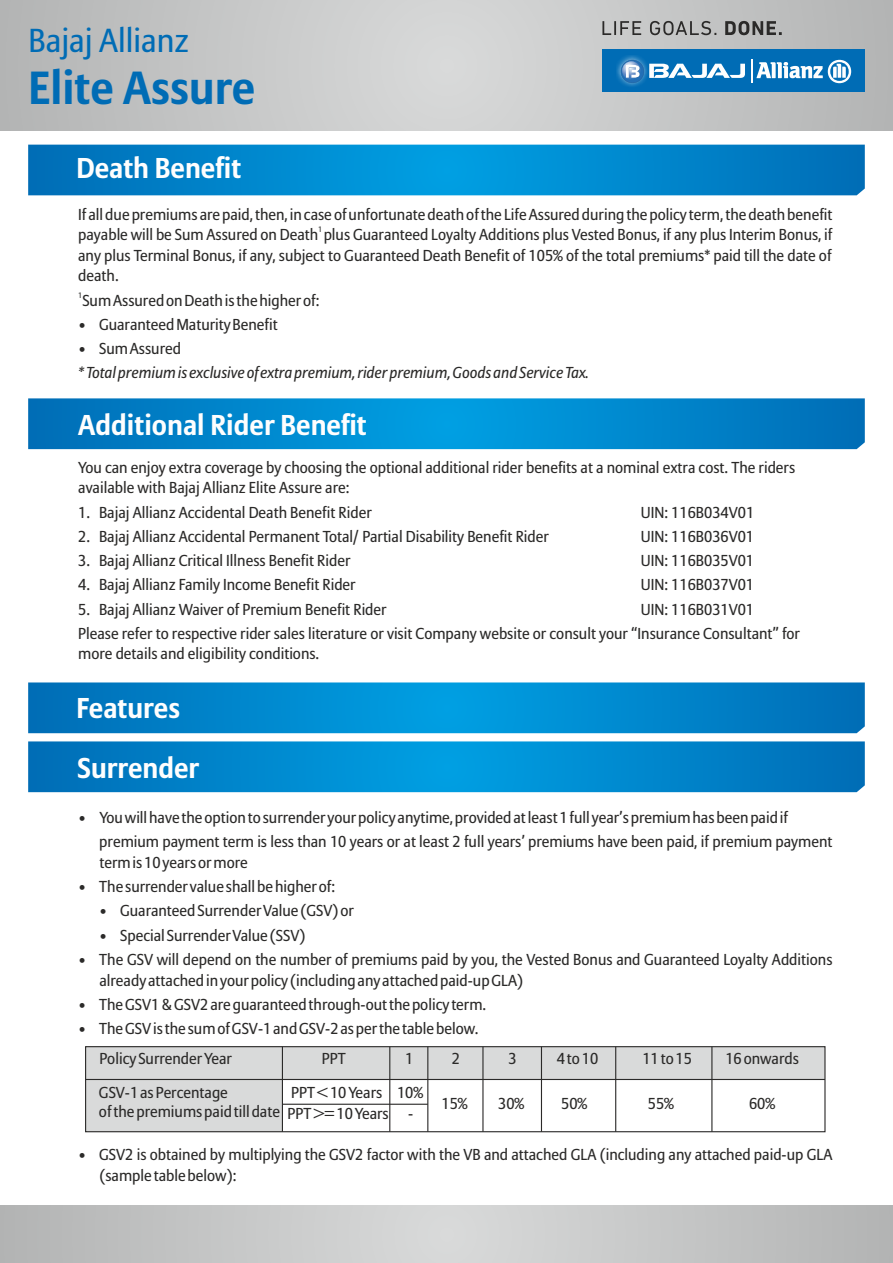
<style>
.page{position:relative;width:893px;height:1263px;background:#fff}
.page>*{position:absolute;margin:0;border:0;box-sizing:border-box;transform-origin:0 0}
.t1{font:700 46.05px "Allianz Sans";color:#006cb5}
.t2{font:33px "Allianz Sans";color:#006cb5}
.t3{font:700 28.5px/59.8px "Allianz Sans";color:#fefefe}
.t4{font:15.75px/20.5px "Allianz Sans";color:#2b2a29}
.t5{font:italic 15.75px "Allianz Sans";color:#2b2a29}
.t6{font:7.8px "Allianz Sans";color:#2b2a29}
</style>
<div class="page">
<svg style="left:0;top:1205px;width:893px;height:58px;background:#c5c6c6"></svg>
<svg style="left:0;top:0;width:893px;height:131px;background:#c6c7c7"></svg>
<svg style="left:28px;top:145px;width:837px;height:50px;background:#0086cc"></svg>
<svg style="left:28px;top:398px;width:837px;height:51px;background:#0287cc"></svg>
<svg style="left:28px;top:682px;width:837px;height:51px;background:#0287cc"></svg>
<svg style="left:28px;top:741px;width:837px;height:51px;background:#0287cc"></svg>
<div style="left:86px;top:1047px;width:739px;height:32px;background:#d9dada"></div>
<div style="left:86px;top:1047px;width:196px;height:85px;background:#d9dada"></div>
<div style="left:85px;top:1046px;width:740px;height:86px;border:1px solid #2b2a29"></div>
<hr style="left:86px;top:1079px;width:739px;height:1px;background:#2b2a29">
<hr style="left:282px;top:1104px;width:146px;height:1px;background:#2b2a29">
<hr style="left:282px;top:1047px;width:1px;height:85px;background:#2b2a29">
<hr style="left:427px;top:1047px;width:1px;height:85px;background:#2b2a29">
<hr style="left:482px;top:1047px;width:1px;height:85px;background:#2b2a29">
<hr style="left:541px;top:1047px;width:1px;height:85px;background:#2b2a29">
<hr style="left:615px;top:1047px;width:1px;height:85px;background:#2b2a29">
<hr style="left:711px;top:1047px;width:1px;height:85px;background:#2b2a29">
<hr style="left:389px;top:1047px;width:1px;height:85px;background:#2b2a29">
<div style="left:602px;top:49px;width:263px;height:43px;background:#006cb5"></div>
<img style="left:616px;top:55px;width:25px;height:32px">
<svg style="left:620px;top:59px;width:125px;height:25px"></svg>
<svg style="left:751px;top:60px;width:100px;height:23px"></svg>
<svg style="left:602px;top:21px;width:180px;height:14px;background:#919191"></svg>
<h2 class="t2" style="left:28px;top:25px;width:162px">Bajaj Allianz</h2>
<h1 class="t1" style="left:28px;top:66px;width:228px">Elite Assure</h1>
<h3 class="t3" style="left:76px;top:139px;width:166px">Death Benefit</h3>
<p class="t4" style="left:78px;top:205px;width:756px">If all due premiums are paid, then, in case of unfortunate death of the Life Assured during the policy term, the death benefit</p>
<p class="t6" style="left:318px;top:226px;width:6px">1</p>
<p class="t4" style="left:78px;top:225px;width:756px;text-align:justify">payable will be Sum Assured on Death plus Guaranteed Loyalty Additions plus Vested Bonus, if any plus Interim Bonus, if any plus Terminal Bonus, if any, subject to Guaranteed Death Benefit of 105% of the total premiums* paid till the date of death.</p>
<p class="t6" style="left:78px;top:291px;width:6px">1</p>
<p class="t4" style="left:82px;top:290px;width:239px">Sum Assured on Death is the higher of:</p>
<p class="t4" style="left:78px;top:315px;width:201px">• Guaranteed Maturity Benefit</p>
<p class="t4" style="left:78px;top:339px;width:104px">• Sum Assured</p>
<p class="t5" style="left:78px;top:366px;width:512px">* Total premium is exclusive of extra premium, rider premium, Goods and Service Tax.</p>
<h3 class="t3" style="left:78px;top:396px;width:290px">Additional Rider Benefit</h3>
<p class="t4" style="left:78px;top:458px;width:718px">You can enjoy extra coverage by choosing the optional additional rider benefits at a nominal extra cost. The riders available with Bajaj Allianz Elite Assure are:</p>
<p class="t4" style="left:78px;top:502px;width:295px">1. Bajaj Allianz Accidental Death Benefit Rider</p>
<p class="t4" style="left:641px;top:502px;width:115px">UIN: 116B034V01</p>
<p class="t4" style="left:78px;top:527px;width:472px">2. Bajaj Allianz Accidental Permanent Total/ Partial Disability Benefit Rider</p>
<p class="t4" style="left:641px;top:527px;width:115px">UIN: 116B036V01</p>
<p class="t4" style="left:78px;top:551px;width:274px">3. Bajaj Allianz Critical Illness Benefit Rider</p>
<p class="t4" style="left:641px;top:551px;width:115px">UIN: 116B035V01</p>
<p class="t4" style="left:78px;top:575px;width:279px">4. Bajaj Allianz Family Income Benefit Rider</p>
<p class="t4" style="left:641px;top:575px;width:115px">UIN: 116B037V01</p>
<p class="t4" style="left:78px;top:599px;width:310px">5. Bajaj Allianz Waiver of Premium Benefit Rider</p>
<p class="t4" style="left:78px;top:598px;width:723px;line-height:24.3px;text-indent:562px">UIN: 116B031V01<br>Please refer to respective rider sales literature or visit Company website or consult your “Insurance Consultant” for</p>
<p class="t4" style="left:78px;top:644px;width:243px">more details and eligibility conditions.</p>
<h3 class="t3" style="left:76px;top:679px;width:124px">Features<br>Surrender</h3>
<p class="t4" style="left:99px;top:806px;width:735px;line-height:24.3px;text-indent:-21px">• You will have the option to surrender your policy anytime, provided at least 1 full year’s premium has been paid if premium payment term is less than 10 years or at least 2 full years’ premiums have been paid, if premium payment</p>
<p class="t4" style="left:99px;top:853px;width:150px">term is 10 years or more</p>
<p class="t4" style="left:78px;top:877px;width:258px">• The surrender value shall be higher of:</p>
<p class="t4" style="left:99px;top:901px;width:256px">• Guaranteed Surrender Value (GSV) or</p>
<p class="t4" style="left:99px;top:925px;width:208px">• Special Surrender Value (SSV)</p>
<p class="t4" style="left:99px;top:950px;width:734px;text-indent:-21px">• The GSV will depend on the number of premiums paid by you, the Vested Bonus and Guaranteed Loyalty Additions already attached in your policy (including any attached paid-up GLA)</p>
<p class="t4" style="left:78px;top:995px;width:410px">• The GSV1 &amp; GSV2 are guaranteed through-out the policy term.</p>
<p class="t4" style="left:78px;top:1019px;width:402px">• The GSV is the sum of GSV-1 and GSV-2 as per the table below.</p>
<p class="t4" style="left:99px;top:1049px;width:134px">Policy Surrender Year</p>
<p class="t4" style="left:322px;top:1049px;width:25px">PPT</p>
<p class="t4" style="left:405px;top:1049px;width:10px">1</p>
<p class="t4" style="left:452px;top:1049px;width:10px">2</p>
<p class="t4" style="left:508px;top:1049px;width:10px">3</p>
<p class="t4" style="left:557px;top:1049px;width:43px">4 to 10</p>
<p class="t4" style="left:642px;top:1049px;width:51px">11 to 15</p>
<p class="t4" style="left:725px;top:1049px;width:75px">16 onwards</p>
<p class="t4" style="left:288px;top:1082px;width:137px;line-height:21.3px">PPT &lt; 10 Years 10%<br>PPT &gt;= 10 Years -</p>
<p class="t4" style="left:99px;top:1145px;width:734px;text-indent:-21px">• GSV2 is obtained by multiplying the GSV2 factor with the VB and attached GLA (including any attached paid-up GLA (sample table below):</p>
<p class="t4" style="left:99px;top:1084px;width:183px;line-height:18.6px">GSV-1 as Percentage<br>of the premiums paid till date</p>
<p class="t4" style="left:441px;top:1093px;width:28px">15%</p>
<p class="t4" style="left:498px;top:1093px;width:28px">30%</p>
<p class="t4" style="left:561px;top:1093px;width:28px">50%</p>
<p class="t4" style="left:648px;top:1093px;width:28px">55%</p>
<p class="t4" style="left:749px;top:1093px;width:28px">60%</p>
</div>
